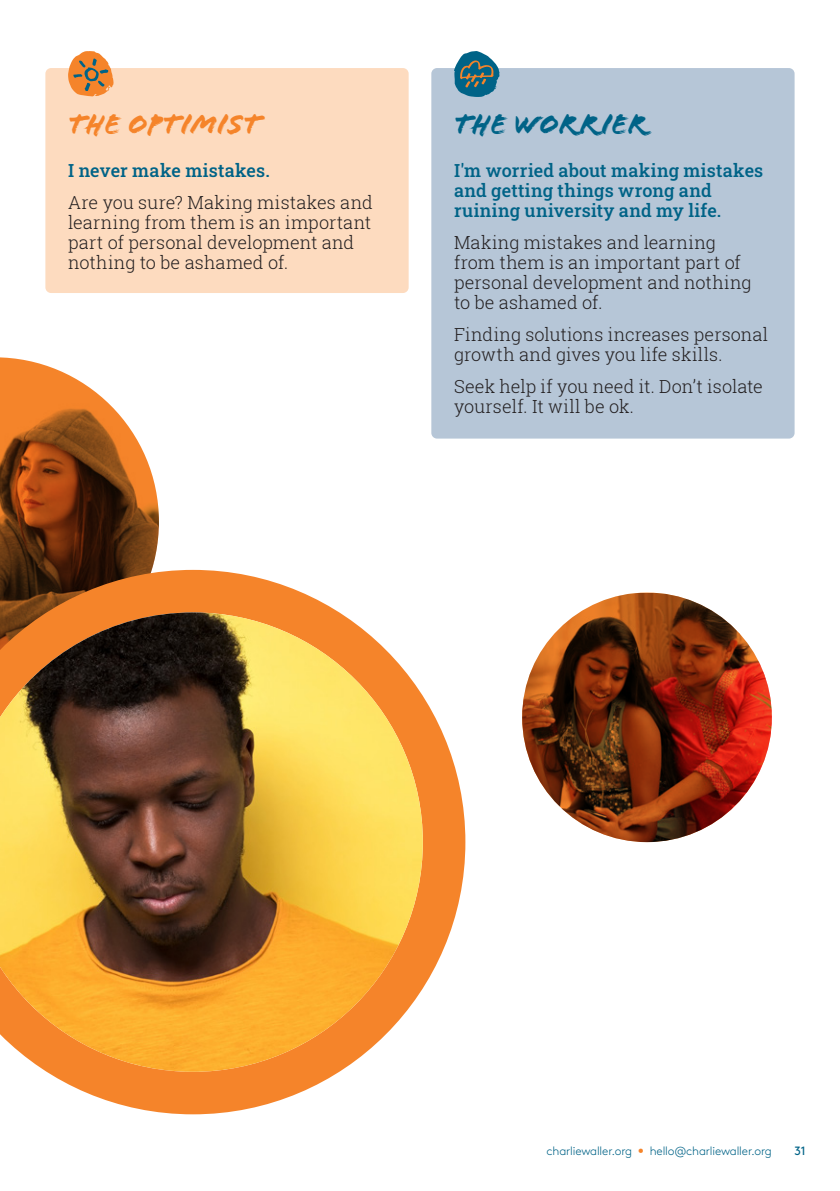
<style>
.page{position:relative;width:840px;height:1191px;background:#fff}
.page>*{position:absolute;margin:0;border:0;box-sizing:border-box;transform-origin:0 0}
.Optimist_Title{font:30px "Flood Std";letter-spacing:-.005em;color:#f5842a}
.Worrier_Title{font:30px "Flood Std";letter-spacing:-.005em;color:#006387}
.Bodycopy_Sm{font:300 18px/20px "Roboto Slab";letter-spacing:.005em;color:#231f20}
.Intro_Bodycopy_Sm{font:500 18px/20px "Roboto Slab";letter-spacing:.01em;color:#006387}
.t1{font:300 12px "Brown";letter-spacing:-.015em;color:#006387}
.t2{font:12px "Brown";color:#006387}
.s1{color:#f5842a}
</style>
<div class="page">
<img style="left:0;top:357px;width:159px;height:213px">
<svg style="left:0;top:570px;width:465px;height:544px"></svg>
<img style="left:0;top:612px;width:422px;height:459px">
<div style="left:45px;top:68px;width:363px;height:225px;background:#fddbbf;border-radius:6px"></div>
<div style="left:431px;top:68px;width:363px;height:370px;background:#b6c6d7;border-radius:6px"></div>
<svg style="left:454px;top:51px;width:45px;height:46px"></svg>
<svg style="left:68px;top:51px;width:45px;height:46px"></svg>
<img style="left:522px;top:594px;width:249px;height:248px">
<p class="Optimist_Title" style="left:68px;top:107px;width:194px">THE OPTIMIST</p>
<p class="Intro_Bodycopy_Sm" style="left:68px;top:160px;width:203px">I never make mistakes.</p>
<p class="Bodycopy_Sm" style="left:68px;top:192px;width:306px">Are you sure? Making mistakes and learning from them is an important part of personal development and nothing to be ashamed of.</p>
<p class="Worrier_Title" style="left:454px;top:107px;width:194px">THE WORRIER</p>
<p class="Intro_Bodycopy_Sm" style="left:454px;top:160px;width:310px">I'm worried about making mistakes and getting things wrong and ruining university and my life.</p>
<p class="Bodycopy_Sm" style="left:454px;top:232px;width:299px">Making mistakes and learning from them is an important part of personal development and nothing to be ashamed of.</p>
<p class="Bodycopy_Sm" style="left:454px;top:324px;width:315px">Finding solutions increases personal growth and gives you life skills.</p>
<p class="Bodycopy_Sm" style="left:454px;top:376px;width:310px">Seek help if you need it. Don’t isolate yourself. It will be ok.</p>
<p class="t1" style="left:546px;top:1141px;width:227px">charliewaller.org <span class="s1">•</span> hello@charliewaller.org</p>
<p class="t2" style="left:794px;top:1141px;width:13px">31</p>
</div>
